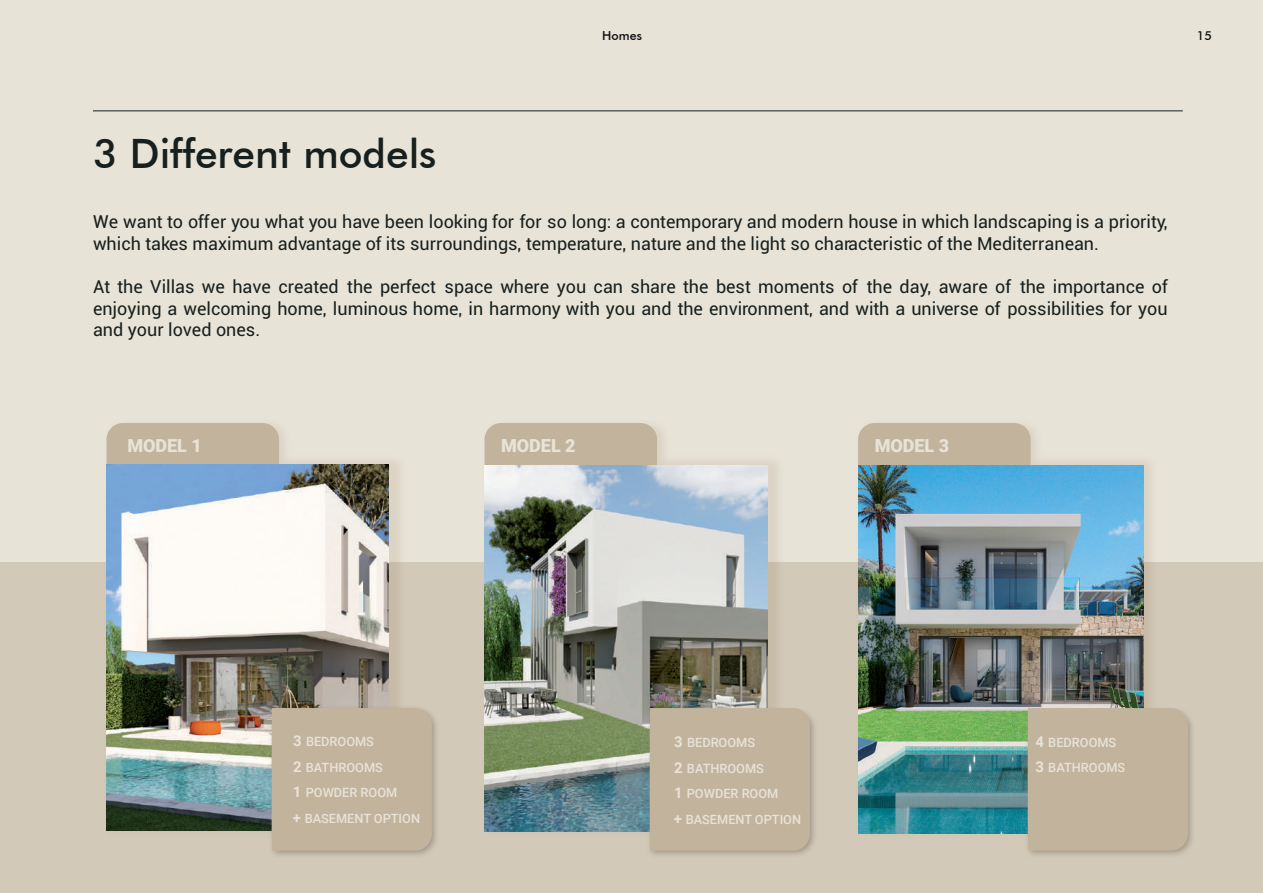
<style>
.page{position:relative;width:1263px;height:893px;background:#e8e3d7}
.page>*{position:absolute;margin:0;border:0;box-sizing:border-box;transform-origin:0 0}
.t1{font:500 40.5px "Futura BT";color:#17201d}
.t2{font:18px/21.6px "Roboto";color:#17201d}
.t3{font:900 18px "Roboto";color:#e8e3d7}
.t4{font:500 12.75px/25.5px "Roboto";color:#e8e3d7}
.t5{font:500 12.45px "Futura BT";color:#0d0e11}
.s1{font-style:inherit}
.s2{font-weight:700;font-size:14.85px}
</style>
<div class="page">
<div style="left:0;top:562px;width:1263px;height:331px;background:#d3c9b8"></div>
<img style="left:106px;top:423px;width:294px;height:408px">
<img style="left:484px;top:423px;width:294px;height:409px">
<hr style="left:93px;top:110px;width:1090px;height:1px;background:#17201d">
<div style="left:106px;top:423px;width:173px;height:65px;background:#c2b39d;border-radius:16px"></div>
<div style="left:485px;top:423px;width:172px;height:65px;background:#c2b39d;border-radius:16px"></div>
<img style="left:107px;top:464px;width:281px;height:366px">
<img style="left:484px;top:465px;width:284px;height:366px">
<img style="left:859px;top:423px;width:292px;height:411px">
<div style="left:858px;top:423px;width:172px;height:65px;background:#c2b39d;border-radius:16px"></div>
<img style="left:858px;top:465px;width:285px;height:368px">
<img style="left:220px;top:657px;width:268px;height:198px">
<div style="left:271px;top:708px;width:161px;height:143px;background:#c2b39d"></div>
<img style="left:598px;top:659px;width:268px;height:196px">
<div style="left:650px;top:708px;width:160px;height:143px;background:#c2b39d"></div>
<img style="left:976px;top:659px;width:216px;height:196px">
<div style="left:1027px;top:708px;width:161px;height:143px;background:#c2b39d"></div>
<p class="t5" style="left:602px;top:28px;width:41px">Homes</p>
<p class="t5" style="left:1197px;top:28px;width:17px">15</p>
<h1 class="t1" style="left:93px;top:129px;width:345px">3 Different models</h1>
<p class="t2" style="left:93px;top:211px;width:1076px">We want to offer you what you have been looking for for so long: a contemporary and modern house in which landscaping is a priority, which takes maximum advantage of its surroundings, temperature, nature and the light so characteristic of the Mediterranean.</p>
<p class="t2" style="left:93px;top:275px;width:1076px;text-align:justify">At <span class="s1">the</span> Villas we have created the perfect space where you can share the best moments of the day, aware of the importance of enjoying a welcoming home, luminous home, in harmony with you and the environment, and with a universe of possibilities for you and your loved ones.</p>
<p class="t3" style="left:127px;top:433px;width:76px">MODEL 1</p>
<p class="t3" style="left:501px;top:433px;width:76px">MODEL 2</p>
<p class="t3" style="left:875px;top:433px;width:76px">MODEL 3</p>
<p class="t4" style="left:293px;top:729px;width:129px"><span class="s2">3</span> BEDROOMS<br><span class="s2">2</span> BATHROOMS<br><span class="s2">1</span> POWDER ROOM<br><span class="s2">+</span> BASEMENT OPTION</p>
<p class="t4" style="left:1035px;top:729px;width:91px"><span class="s2">4</span> BEDROOMS<br><span class="s2">3</span> BATHROOMS</p>
<p class="t4" style="left:674px;top:729px;width:129px"><span class="s2">3</span> BEDROOMS<br><span class="s2">2</span> BATHROOMS<br><span class="s2">1</span> POWDER ROOM<br><span class="s2">+</span> BASEMENT OPTION</p>
</div>
